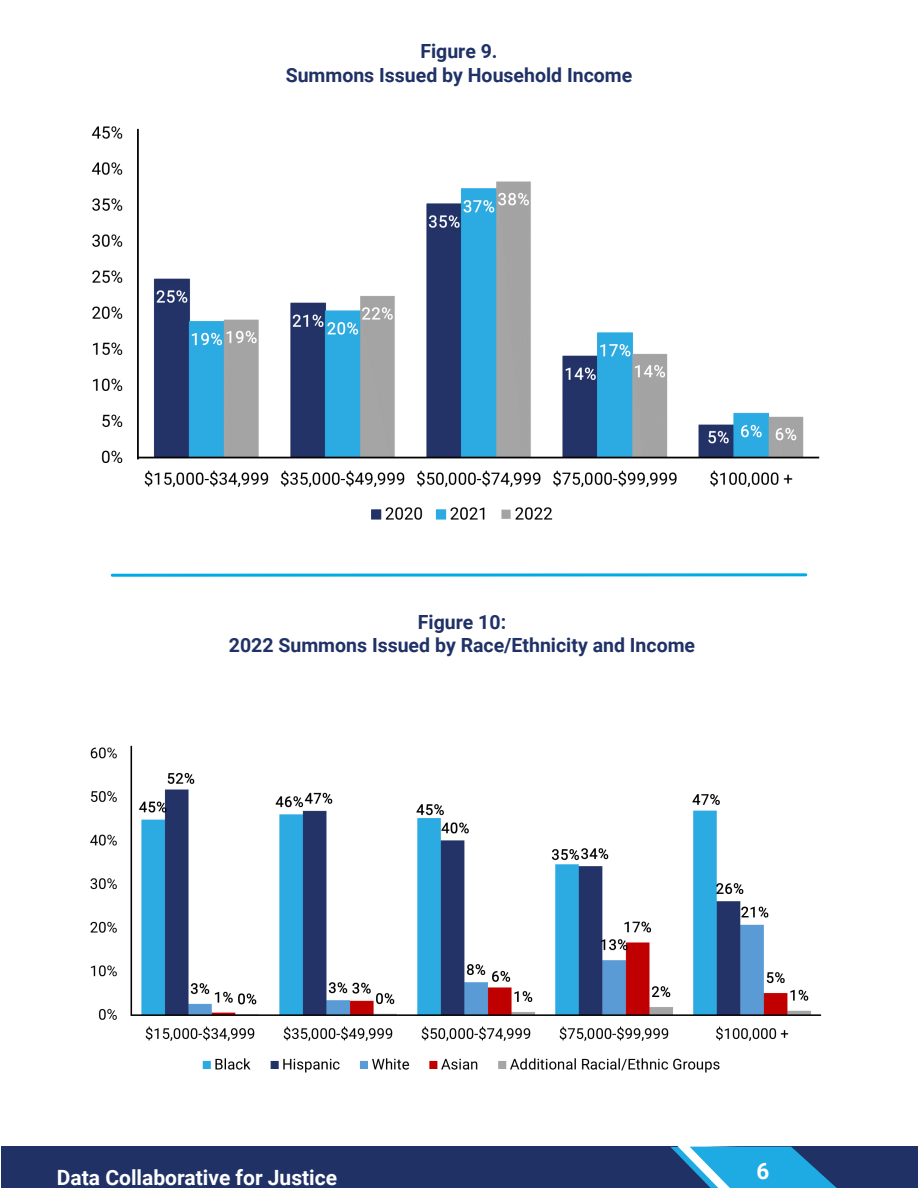
<style>
.page{position:relative;width:918px;height:1188px;background:#fff}
.page>*{position:absolute;margin:0;border:0;box-sizing:border-box;transform-origin:0 0}
.t1{font:700 22.5px "Roboto";color:#fff}
.t2{font:700 21px "Roboto";color:#fff}
.t3{font:700 19.5px "Roboto";color:#1f3166}
</style>
<div class="page">
<div style="left:1px;top:1147px;width:917px;height:41px;background:#203166"></div>
<svg style="left:660px;top:1146px;width:182px;height:42px"></svg>
<img style="left:91px;top:126px;width:729px;height:394px">
<svg style="left:112px;top:573px;width:694px;height:4px;background:#3fbfe9"></svg>
<img style="left:90px;top:745px;width:732px;height:328px">
<p class="t3" style="left:420px;top:38px;width:79px">Figure 9.</p>
<p class="t3" style="left:286px;top:61px;width:348px">Summons Issued by Household Income</p>
<p class="t3" style="left:418px;top:608px;width:90px">Figure 10:</p>
<p class="t3" style="left:229px;top:632px;width:468px">2022 Summons Issued by Race/Ethnicity and Income</p>
<p class="t2" style="left:57px;top:1163px;width:282px">Data Collaborative for Justice</p>
<p class="t1" style="left:757px;top:1155px;width:14px">6</p>
</div>
